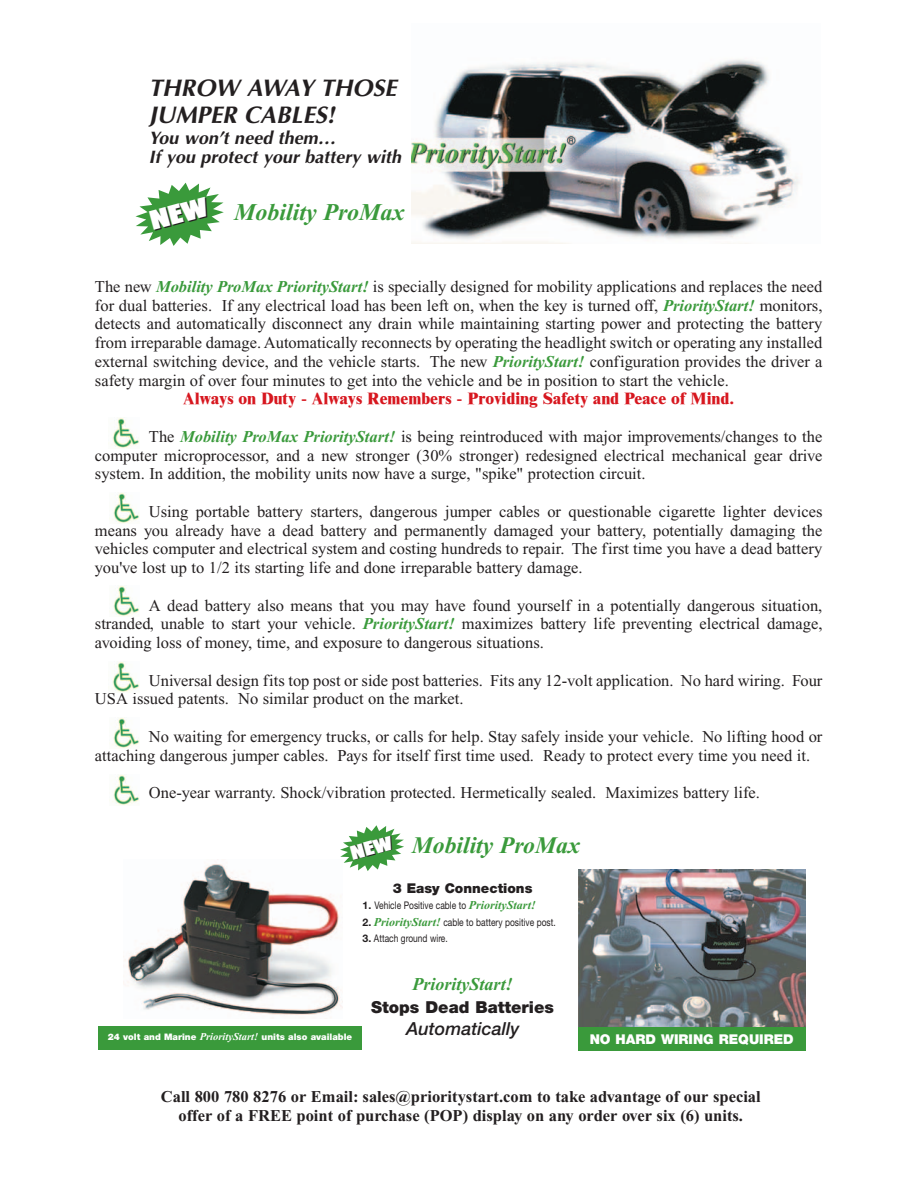
<style>
.page{position:relative;width:918px;height:1188px;background:#fff}
.page>*{position:absolute;margin:0;border:0;box-sizing:border-box;transform-origin:0 0}
.t1{font:italic 700 24px/27px "Optima";color:#231f20}
.t2{font:italic 700 24px "Times";color:#3a9a3b}
.t3{font:italic 700 23.7px "Times";color:#3a9a3b}
.t4{font:italic 700 18px/19.5px "Optima";color:#231f20}
.t5{font:italic 700 18px "Times";color:#3a9a3b}
.t6{font:italic 500 18px "Helvetica Neue";color:#231f20}
.t7{font:16.5px/18.8px "Times";color:#231f20;text-align:justify}
.t8{font:700 16.5px/19.5px "Times";color:#231f20;text-align:center}
.t9{font:800 16.5px "Times New Roman";color:#d7171f}
.t10{font:900 16.5px "Helvetica Neue";color:#231f20}
.t11{font:900 13.5px "Helvetica Neue";color:#fff}
.t12{font:900 13.5px "Helvetica Neue";color:#231f20}
.t13{font:10.5px "Helvetica Neue";color:#231f20;scale:.8 1}
.t14{font:900 9px "Helvetica Neue";color:#fff}
.s1{font-weight:700;font-style:italic;color:#3a9a3b}
.s2{font-weight:700}
.s3{font-family:"Times";font-weight:700;font-style:italic;font-size:12px;color:#3a9a3b}
.s4{font-family:"Times";font-weight:700;font-style:italic;font-size:10.5px}
</style>
<div class="page">
<img style="left:411px;top:59px;width:388px;height:184px">
<img style="left:578px;top:869px;width:227px;height:158px">
<img style="left:124px;top:864px;width:219px;height:151px">
<img style="left:111px;top:418px;width:28px;height:30px">
<img style="left:112px;top:493px;width:27px;height:30px">
<img style="left:112px;top:586px;width:28px;height:30px">
<img style="left:111px;top:662px;width:28px;height:30px">
<img style="left:112px;top:718px;width:27px;height:30px">
<img style="left:112px;top:775px;width:28px;height:30px">
<div style="left:578px;top:1027px;width:227px;height:24px;background:#3a9a3b"></div>
<div style="left:98px;top:1026px;width:264px;height:24px;background:#3a9a3b"></div>
<svg style="left:135px;top:183px;width:89px;height:63px"></svg>
<svg style="left:340px;top:825px;width:64px;height:46px"></svg>
<h1 class="t1" style="left:149px;top:77px;width:249px">THROW AWAY THOSE<br>JUMPER CABLES!</h1>
<p class="t4" style="left:149px;top:130px;width:254px">You won’t need them…<br>If you protect your battery with</p>
<h1 class="t2" style="left:234px;top:204px;width:172px">Mobility ProMax</h1>
<p class="t7" style="left:95px;top:279px;width:729px">The new <span class="s1">Mobility ProMax PriorityStart!</span> is specially designed for mobility applications and replaces the need for dual batteries. If any electrical load has been left on, when the key is turned off, <span class="s1">PriorityStart!</span> monitors, detects and automatically disconnect any drain while maintaining starting power and protecting the battery from irreparable damage. Automatically reconnects by operating the headlight switch or operating any installed external switching device, and the vehicle starts. The new <span class="s1">PriorityStart!</span> configuration provides the driver a safety margin of over four minutes to get into the vehicle and be in position to start the vehicle.</p>
<p class="t9" style="left:183px;top:389px;width:553px">Always on Duty - Always Remembers - Providing Safety and Peace of Mind.</p>
<p class="t7" style="left:95px;top:429px;width:729px;text-indent:54px">The <span class="s1">Mobility ProMax PriorityStart!</span> is being reintroduced with major improvements/changes to the computer microprocessor, and a new stronger (30% stronger) redesigned electrical mechanical gear drive system. In addition, the mobility units now have a surge, "spike" protection circuit.</p>
<p class="t7" style="left:95px;top:504px;width:729px;text-indent:54px">Using portable battery starters, dangerous jumper cables or questionable cigarette lighter devices means you already have a dead battery and permanently damaged your battery, potentially damaging the vehicles computer and electrical system and costing hundreds to repair. The first time you have a dead battery you've lost up to 1/2 its starting life and done irreparable battery damage.</p>
<p class="t7" style="left:95px;top:597px;width:729px;text-indent:54px">A dead battery also means that you may have found yourself in a potentially dangerous situation, stranded, unable to start your vehicle. <span class="s1">PriorityStart!</span> maximizes battery life preventing electrical damage, avoiding loss of money, time, and exposure to dangerous situations.</p>
<p class="t7" style="left:95px;top:672px;width:729px;text-indent:54px">Universal design fits top post or side post batteries. Fits any 12-volt application. No hard wiring. Four<br>USA issued patents. No similar product on the market.</p>
<p class="t7" style="left:95px;top:729px;width:729px;text-indent:54px">No waiting for emergency trucks, or calls for help. Stay safely inside your vehicle. No lifting hood or attaching dangerous jumper cables. Pays for itself first time used. Ready to protect every time you need it.</p>
<p class="t7" style="left:149px;top:785px;width:613px">One-year warranty. Shock/vibration protected. Hermetically sealed. Maximizes battery life.</p>
<h2 class="t3" style="left:412px;top:836px;width:170px">Mobility ProMax</h2>
<p class="t12" style="left:393px;top:883px;width:141px">3 Easy Connections</p>
<p class="t13" style="left:363px;top:902px;width:218px"><span class="s2">1.</span> Vehicle Positive cable to <span class="s3">PriorityStart!</span></p>
<p class="t13" style="left:363px;top:918px;width:243px"><span class="s2">2.</span> <span class="s3">PriorityStart!</span> cable to battery positive post.</p>
<p class="t13" style="left:363px;top:935px;width:108px"><span class="s2">3.</span> Attach ground wire.</p>
<p class="t5" style="left:412px;top:978px;width:102px">PriorityStart!</p>
<p class="t10" style="left:371px;top:1001px;width:184px">Stops Dead Batteries</p>
<p class="t6" style="left:406px;top:1022px;width:115px">Automatically</p>
<p class="t14" style="left:108px;top:1033px;width:246px">24 volt and Marine <span class="s4">PriorityStart!</span> units also available</p>
<p class="t11" style="left:590px;top:1034px;width:206px">NO HARD WIRING REQUIRED</p>
<p class="t8" style="left:161px;top:1088px;width:601px">Call 800 780 8276 or Email: sales@prioritystart.com to take advantage of our special offer of a FREE point of purchase (POP) display on any order over six (6) units.</p>
</div>
